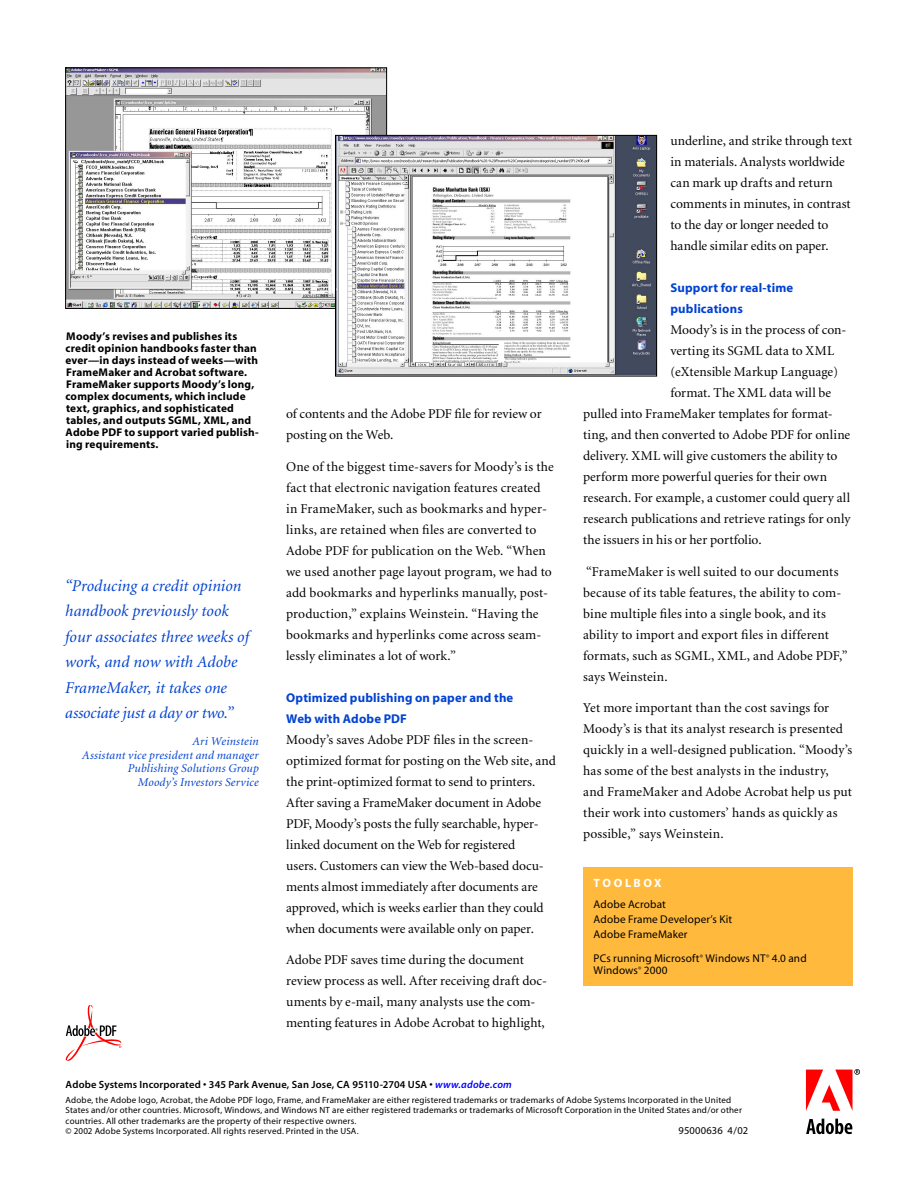
<style>
.page{position:relative;width:918px;height:1188px;background:#fff}
.page>*{position:absolute;margin:0;border:0;box-sizing:border-box;transform-origin:0 0}
.t1{font:64.5px "Adobe Corp ID Adobe";color:#f00}
.t2{font:16.5px/25.5px "Adobe Corp ID Minion Rg It";color:#0042d1}
.t3{font:13.5px/21px "Adobe Corp ID Minion Rg";letter-spacing:.005em;color:#000}
.t4{font:12.75px/21px "Adobe Corp ID Myriad Bd";letter-spacing:.01em;color:#0042d1}
.t5{font:12px/13.5px "Adobe Corp ID Minion Rg It";letter-spacing:.015em;color:#0042d1;text-align:right}
.t6{font:12px "Adobe Corp ID Myriad Bd";letter-spacing:.21em;color:#fff}
.t7{font:11.25px/12px "Adobe Corp ID Myriad Bd";letter-spacing:.015em;color:#000}
.t8{font:11.25px/15px "Adobe Corp ID Myriad Rg";letter-spacing:.015em;color:#000}
.t9{font:10.5px "Adobe Corp ID Myriad Sb";letter-spacing:.015em;color:#000}
.t10{font:10.5px "Adobe Corp ID Myriad Rg";letter-spacing:.005em;color:#000}
.t11{font:9px/10.5px "Adobe Corp ID Myriad Rg";letter-spacing:.02em;color:#000}
.s1{font-family:"Adobe Corp ID Myriad Sb It";color:#00f}
.s2{color:#000}
</style>
<div class="page">
<div style="left:583px;top:868px;width:270px;height:118px;background:#ffba3d"></div>
<img style="left:67px;top:69px;width:318px;height:238px">
<div style="left:65px;top:67px;width:322px;height:242px;border:1px solid #000"></div>
<img style="left:337px;top:137px;width:318px;height:237px">
<div style="left:335px;top:135px;width:322px;height:241px;border:1px solid #000"></div>
<svg style="left:65px;top:1005px;width:57px;height:56px"></svg>
<p class="t7" style="left:65px;top:330px;width:195px">Moody’s revises and publishes its credit opinion handbooks faster than ever—in days instead of weeks—with FrameMaker and Acrobat software.<br>FrameMaker supports Moody’s long, complex documents, which include text, graphics, and sophisticated tables, and outputs SGML, XML, and Adobe PDF to support varied publish&shy;ing requirements.</p>
<p class="t2" style="left:65px;top:572px;width:185px">“Producing a credit opinion handbook previously took four associates three weeks of work, and now with Adobe<br>FrameMaker, it takes one associate just a day or two.”</p>
<p class="t5" style="left:82px;top:734px;width:178px">Ari Weinstein<br>Assistant vice president and manager<br>Publishing Solutions Group<br>Moody’s Investors Service</p>
<p class="t3" style="left:286px;top:403px;width:257px">of contents and the Adobe PDF file for review or posting on the Web.</p>
<p class="t3" style="left:286px;top:455px;width:269px">One of the biggest time-savers for Moody’s is the fact that electronic navigation features created in FrameMaker, such as bookmarks and hyper&shy;links, are retained when files are converted to Adobe PDF for publication on the Web. “When we used another page layout program, we had to add bookmarks and hyperlinks manually, post&shy;production,” explains Weinstein. “Having the bookmarks and hyperlinks come across seam&shy;lessly eliminates a lot of work.”</p>
<p class="t4" style="left:286px;top:687px;width:229px">Optimized publishing on paper and the<br>Web with Adobe PDF</p>
<p class="t3" style="left:286px;top:728px;width:271px">Moody’s saves Adobe PDF files in the screen&shy;optimized format for posting on the Web site, and the print-optimized format to send to printers.<br>After saving a FrameMaker document in Adobe PDF, Moody’s posts the fully searchable, hyper&shy;linked document on the Web for registered<br>users. Customers can view the Web-based docu&shy;ments almost immediately after documents are approved, which is weeks earlier than they could when documents were available only on paper.</p>
<p class="t3" style="left:286px;top:949px;width:262px">Adobe PDF saves time during the document review process as well. After receiving draft doc&shy;uments by e-mail, many analysts use the com&shy;menting features in Adobe Acrobat to highlight,</p>
<p class="t3" style="left:670px;top:130px;width:183px">underline, and strike through text in materials. Analysts worldwide can mark up drafts and return comments in minutes, in contrast to the day or longer needed to handle similar edits on paper.</p>
<p class="t4" style="left:670px;top:277px;width:124px">Support for real-time publications</p>
<p class="t3" style="left:670px;top:319px;width:177px">Moody’s is in the process of con-</p>
<p class="t3" style="left:670px;top:340px;width:165px">verting its SGML data to XML</p>
<p class="t3" style="left:670px;top:361px;width:169px">(eXtensible Markup Language)</p>
<p class="t3" style="left:670px;top:382px;width:162px">format. The XML data will be</p>
<p class="t3" style="left:583px;top:403px;width:251px">pulled into FrameMaker templates for format-</p>
<p class="t3" style="left:583px;top:424px;width:269px">ting, and then converted to Adobe PDF for online</p>
<p class="t3" style="left:583px;top:445px;width:256px">delivery. XML will give customers the ability to</p>
<p class="t3" style="left:583px;top:466px;width:245px">perform more powerful queries for their own</p>
<p class="t3" style="left:583px;top:487px;width:268px">research. For example, a customer could query all</p>
<p class="t3" style="left:583px;top:508px;width:269px">research publications and retrieve ratings for only</p>
<p class="t3" style="left:583px;top:529px;width:180px">the issuers in his or her portfolio.</p>
<p class="t3" style="left:583px;top:560px;width:266px">“FrameMaker is well suited to our documents because of its table features, the ability to com&shy;bine multiple files into a single book, and its ability to import and export files in different formats, such as SGML, XML, and Adobe PDF,” says Weinstein.</p>
<p class="t3" style="left:583px;top:697px;width:271px">Yet more important than the cost savings for Moody’s is that its analyst research is presented quickly in a well-designed publication. “Moody’s has some of the best analysts in the industry, and FrameMaker and Adobe Acrobat help us put their work into customers’ hands as quickly as possible,” says Weinstein.</p>
<p class="t6" style="left:594px;top:876px;width:69px">TOOLBOX</p>
<p class="t8" style="left:594px;top:897px;width:140px">Adobe Acrobat<br>Adobe Frame Developer’s Kit<br>Adobe FrameMaker</p>
<p class="t8" style="left:594px;top:953px;width:215px;line-height:12px">PCs running Microsoft<sup>®</sup> Windows NT<sup>®</sup> 4.0 and<br>Windows<sup>®</sup> 2000</p>
<p class="t9" style="left:66px;top:1078px;width:448px">Adobe Systems Incorporated • 345 Park Avenue, San Jose, CA 95110-2704 USA • <span class="s1">www.adobe.com</span></p>
<p class="t11" style="left:66px;top:1094px;width:678px">Adobe, the Adobe logo, Acrobat, the Adobe PDF logo, Frame, and FrameMaker are either registered trademarks or trademarks of Adobe Systems Incorporated in the United States and/or other countries. Microsoft, Windows, and Windows NT are either registered trademarks or trademarks of Microsoft Corporation in the United States and/or other countries. All other trademarks are the property of their respective owners.<br>© 2002 Adobe Systems Incorporated. All rights reserved. Printed in the USA.</p>
<p class="t10" style="left:679px;top:1124px;width:71px">95000636 4/02</p>
<p class="t1" style="left:806px;top:1074px;width:49px">b<span class="s2">c</span></p>
</div>
